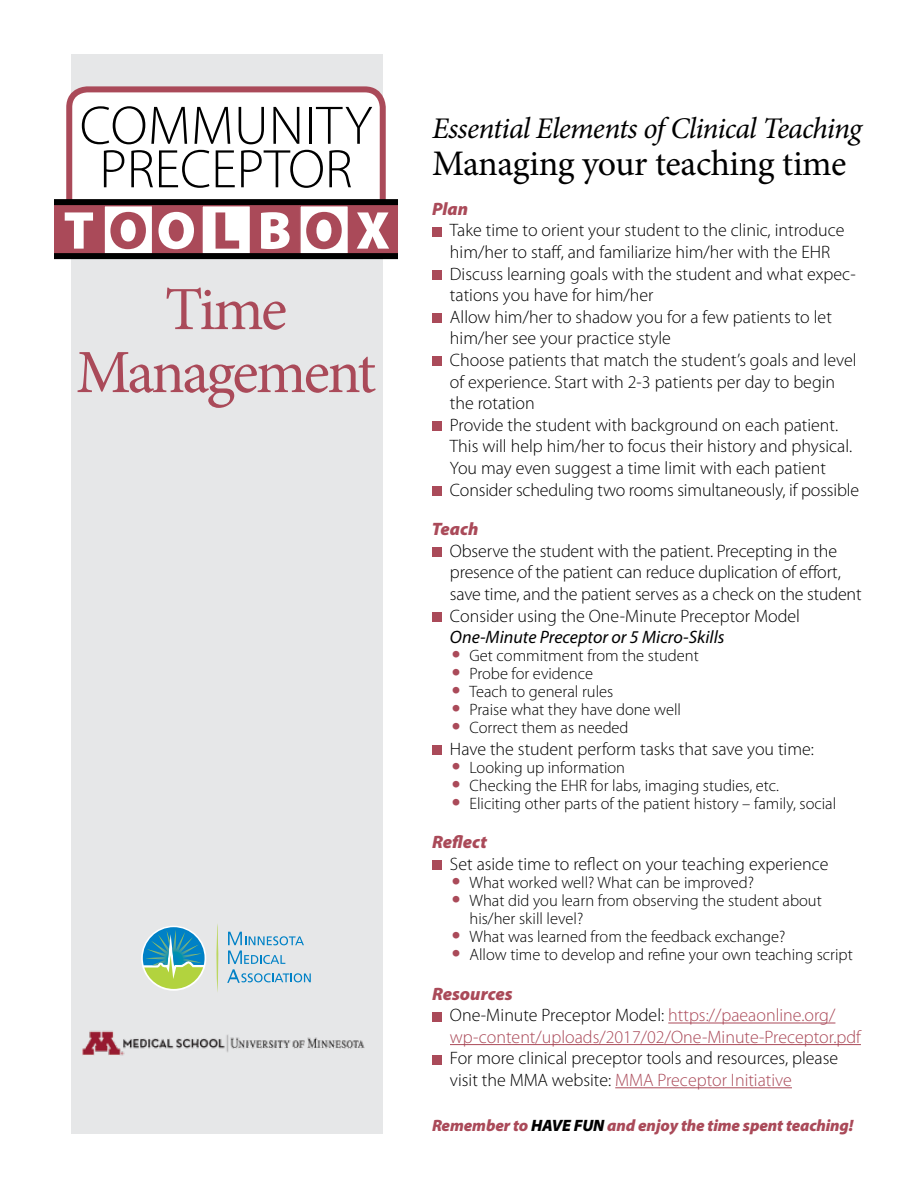
<style>
.page{position:relative;width:918px;height:1188px;background:#fff}
.page>*{position:absolute;margin:0;border:0;box-sizing:border-box;transform-origin:0 0}
.t1{font:61.5px/63px "Minion Pro";letter-spacing:-.045em;color:#aa4a59;text-align:center}
.t2{font:300 54.75px/43.5px "Myriad Pro";color:#000;text-align:center}
.t3{font:900 53.7px "Myriad Pro";letter-spacing:.255em;color:#fff}
.t4{font:36px "Minion Pro";letter-spacing:-.015em;color:#000}
.t5{font:italic 30px "Minion Pro";letter-spacing:-.03em;color:#000}
.t6{font:300 18px/21.6px "Myriad Pro";color:#000}
.t7{font:300 18px/21.6px "Myriad Pro";color:#aa4a59}
.t8{font:italic 18px "Myriad Pro";color:#000}
.t9{font:italic 900 18px "Myriad Pro";color:#aa4a59}
.t10{font:300 16.5px/18px "Myriad Pro";color:#000}
.t11{font:italic 900 16.5px "Myriad Pro";letter-spacing:-.01em;color:#aa4a59}
.s1{color:#aa4a59}
.s2{font-size:37.5px;color:#aa4a59}
.s3{font-weight:900;font-style:italic}
.s4{color:#000}
</style>
<div class="page">
<div style="left:71px;top:55px;width:312px;height:1079px;background:#e6e7e8"></div>
<div style="left:69px;top:89px;width:314px;height:155px;background:#fff;border-radius:18px"></div>
<div style="left:66px;top:86px;width:320px;height:161px;border:6px solid #aa4a59;border-radius:18px"></div>
<div style="left:54px;top:205px;width:50px;height:50px;background:#aa4a59;border:1px solid #aa4a59"></div>
<div style="left:152px;top:205px;width:50px;height:50px;background:#aa4a59;border:1px solid #aa4a59"></div>
<div style="left:250px;top:205px;width:50px;height:50px;background:#aa4a59;border:1px solid #aa4a59"></div>
<div style="left:348px;top:205px;width:50px;height:50px;background:#aa4a59;border:1px solid #aa4a59"></div>
<div style="left:103px;top:205px;width:50px;height:50px;background:#fff;border:1px solid #aa4a59"></div>
<div style="left:201px;top:205px;width:50px;height:50px;background:#fff;border:1px solid #aa4a59"></div>
<div style="left:299px;top:205px;width:50px;height:50px;background:#fff;border:1px solid #aa4a59"></div>
<div style="left:54px;top:253px;width:344px;height:6px;background:#000"></div>
<div style="left:54px;top:199px;width:344px;height:6px;background:#000"></div>
<hr style="left:668px;top:1023px;width:167px;height:1px;background:#aa4a59">
<hr style="left:450px;top:1044px;width:411px;height:1px;background:#aa4a59">
<hr style="left:615px;top:1087px;width:177px;height:1px;background:#aa4a59">
<div style="left:432px;top:227px;width:9px;height:9px;background:#aa4a59"></div>
<div style="left:432px;top:270px;width:9px;height:10px;background:#aa4a59"></div>
<div style="left:432px;top:314px;width:9px;height:9px;background:#aa4a59"></div>
<div style="left:432px;top:357px;width:9px;height:9px;background:#aa4a59"></div>
<div style="left:432px;top:422px;width:9px;height:9px;background:#aa4a59"></div>
<div style="left:432px;top:486px;width:9px;height:10px;background:#aa4a59"></div>
<div style="left:432px;top:548px;width:9px;height:9px;background:#aa4a59"></div>
<div style="left:432px;top:612px;width:9px;height:10px;background:#aa4a59"></div>
<div style="left:432px;top:746px;width:9px;height:9px;background:#aa4a59"></div>
<div style="left:432px;top:861px;width:9px;height:9px;background:#aa4a59"></div>
<div style="left:432px;top:1012px;width:9px;height:9px;background:#aa4a59"></div>
<div style="left:432px;top:1055px;width:9px;height:9px;background:#aa4a59"></div>
<svg style="left:216px;top:924px;width:3px;height:68px"></svg>
<svg style="left:227px;top:932px;width:84px;height:51px"></svg>
<svg style="left:143px;top:927px;width:62px;height:62px"></svg>
<img style="left:82px;top:1031px;width:283px;height:25px">
<h2 class="t2" style="left:80px;top:103px;width:294px">COMMUNITY<br>PRECEPTOR</h2>
<h3 class="t3" style="left:64px;top:200px;width:328px">T<span class="s1">O</span>O<span class="s1">L</span>B<span class="s1">O</span>X</h3>
<h1 class="t1" style="left:76px;top:278px;width:302px">Time<br>Management</h1>
<h3 class="t5" style="left:432px;top:108px;width:431px">Essential Elements of Clinical Teaching</h3>
<h3 class="t4" style="left:432px;top:140px;width:416px">Managing your teaching time</h3>
<p class="t9" style="left:432px;top:199px;width:38px">Plan</p>
<p class="t6" style="left:450px;top:219px;width:411px">Take time to orient your student to the clinic, introduce him/her to staff, and familiarize him/her with the EHR Discuss learning goals with the student and what expec&shy;tations you have for him/her<br>Allow him/her to shadow you for a few patients to let him/her see your practice style<br>Choose patients that match the student’s goals and level of experience. Start with 2-3 patients per day to begin the rotation<br>Provide the student with background on each patient.<br>This will help him/her to focus their history and physical.<br>You may even suggest a time limit with each patient Consider scheduling two rooms simultaneously, if possible</p>
<p class="t9" style="left:432px;top:519px;width:48px">Teach</p>
<p class="t6" style="left:450px;top:540px;width:413px">Observe the student with the patient. Precepting in the presence of the patient can reduce duplication of effort, save time, and the patient serves as a check on the student Consider using the One-Minute Preceptor Model</p>
<p class="t8" style="left:450px;top:626px;width:276px">One-Minute Preceptor or 5 Micro-Skills</p>
<p class="t10" style="left:452px;top:647px;width:249px"><span class="s2">•</span> Get commitment from the student</p>
<p class="t10" style="left:452px;top:665px;width:143px"><span class="s2">•</span> Probe for evidence</p>
<p class="t10" style="left:452px;top:683px;width:163px"><span class="s2">•</span> Teach to general rules</p>
<p class="t10" style="left:452px;top:701px;width:231px"><span class="s2">•</span> Praise what they have done well</p>
<p class="t10" style="left:452px;top:719px;width:179px"><span class="s2">•</span> Correct them as needed</p>
<p class="t6" style="left:450px;top:738px;width:366px">Have the student perform tasks that save you time:</p>
<p class="t10" style="left:452px;top:758px;width:175px"><span class="s2">•</span> Looking up information</p>
<p class="t10" style="left:452px;top:776px;width:329px"><span class="s2">•</span> Checking the EHR for labs, imaging studies, etc.</p>
<p class="t10" style="left:452px;top:794px;width:386px"><span class="s2">•</span> Eliciting other parts of the patient history – family, social</p>
<p class="t9" style="left:432px;top:832px;width:57px">Reflect</p>
<p class="t6" style="left:450px;top:853px;width:380px">Set aside time to reflect on your teaching experience</p>
<p class="t10" style="left:452px;top:873px;width:304px"><span class="s2">•</span> What worked well? What can be improved?</p>
<p class="t10" style="left:470px;top:891px;width:354px;text-indent:-18px"><span class="s2">•</span> What did you learn from observing the student about his/her skill level?</p>
<p class="t10" style="left:452px;top:927px;width:335px"><span class="s2">•</span> What was learned from the feedback exchange?</p>
<p class="t10" style="left:452px;top:945px;width:403px"><span class="s2">•</span> Allow time to develop and refine your own teaching script</p>
<p class="t7" style="left:450px;top:983px;width:412px;text-indent:-18px"><span class="s3">Resources<br></span><span class="s4">One-Minute Preceptor Model:</span> https://paeaonline.org/ wp-content/uploads/2017/02/One-Minute-Preceptor.pdf</p>
<p class="t6" style="left:450px;top:1047px;width:390px">For more clinical preceptor tools and resources, please visit the MMA website: <span class="s1">MMA Preceptor Initiative</span></p>
<p class="t11" style="left:432px;top:1117px;width:423px">Remember to <span class="s4">HAVE FUN</span> and enjoy the time spent teaching!</p>
</div>
